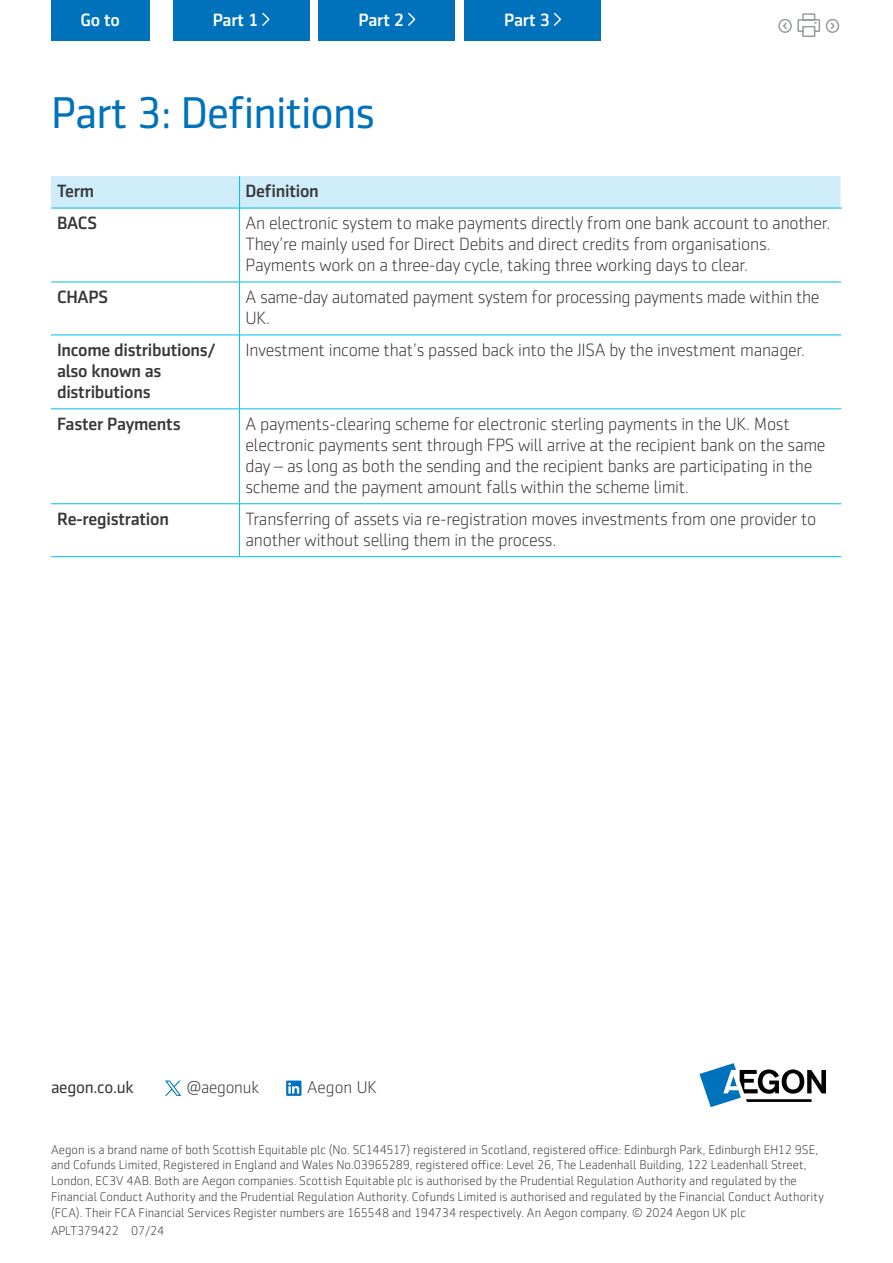
<style>
.page{position:relative;width:893px;height:1263px;background:#fff}
.page>*{position:absolute;margin:0;border:0;box-sizing:border-box;transform-origin:0 0}
.t1{font:45px "Sentico Sans DT";letter-spacing:-.02em;color:#0072bc}
.t2{font:300 18px/21px "Sentico Sans DT";letter-spacing:-.015em;color:#383839}
.t3{font:500 18px/21px "Sentico Sans DT";letter-spacing:-.015em;color:#383839}
.t4{font:500 18px "Sentico Sans DT";letter-spacing:-.015em;color:#fff}
.t5{font:300 17.25px "Sentico Sans DT";letter-spacing:-.015em;color:#383839}
.t6{font:17.25px "Sentico Sans DT";letter-spacing:-.015em;color:#383839}
.t7{font:300 12.75px/15.8px "Sentico Sans DT";letter-spacing:.005em;color:#383839}
.t8{font:300 12.75px "Sentico Sans DT";letter-spacing:-.015em;color:#383839}
</style>
<div class="page">
<div style="left:173px;top:0;width:136px;height:40px;background:#0072bc"></div>
<svg style="left:262px;top:12px;width:8px;height:14px"></svg>
<div style="left:51px;top:0;width:99px;height:40px;background:#0072bc"></div>
<div style="left:319px;top:0;width:136px;height:40px;background:#0072bc"></div>
<svg style="left:408px;top:12px;width:8px;height:14px"></svg>
<div style="left:465px;top:0;width:136px;height:40px;background:#0072bc"></div>
<svg style="left:554px;top:12px;width:7px;height:14px"></svg>
<svg style="left:778px;top:13px;width:62px;height:24px"></svg>
<div style="left:51px;top:176px;width:789px;height:32px;background:#ceecfa"></div>
<hr style="left:239px;top:176px;width:1px;height:32px;background:#00bdee">
<hr style="left:239px;top:208px;width:1px;height:74px;background:#00bdee">
<hr style="left:51px;top:282px;width:189px;height:1px;background:#00bdee">
<hr style="left:240px;top:282px;width:601px;height:1px;background:#00bdee">
<hr style="left:239px;top:282px;width:1px;height:53px;background:#00bdee">
<hr style="left:51px;top:335px;width:189px;height:1px;background:#00bdee">
<hr style="left:240px;top:335px;width:601px;height:1px;background:#00bdee">
<hr style="left:239px;top:335px;width:1px;height:74px;background:#00bdee">
<hr style="left:51px;top:409px;width:189px;height:1px;background:#00bdee">
<hr style="left:240px;top:409px;width:601px;height:1px;background:#00bdee">
<hr style="left:239px;top:409px;width:1px;height:95px;background:#00bdee">
<hr style="left:239px;top:504px;width:1px;height:52px;background:#00bdee">
<hr style="left:51px;top:503px;width:189px;height:1px;background:#00bdee">
<hr style="left:240px;top:503px;width:601px;height:1px;background:#00bdee">
<hr style="left:51px;top:556px;width:189px;height:1px;background:#00bdee">
<hr style="left:240px;top:556px;width:601px;height:1px;background:#00bdee">
<hr style="left:51px;top:208px;width:189px;height:1px;background:#00bdee">
<hr style="left:240px;top:208px;width:602px;height:1px;background:#00bdee">
<svg style="left:699px;top:1063px;width:127px;height:44px"></svg>
<svg style="left:165px;top:1080px;width:16px;height:16px"></svg>
<svg style="left:286px;top:1080px;width:15px;height:16px"></svg>
<p class="t4" style="left:81px;top:9px;width:41px">Go to</p>
<p class="t4" style="left:213px;top:10px;width:47px">Part 1</p>
<p class="t4" style="left:358px;top:10px;width:47px">Part 2</p>
<p class="t4" style="left:504px;top:10px;width:47px">Part 3</p>
<h1 class="t1" style="left:51px;top:88px;width:326px">Part 3: Definitions</h1>
<p class="t3" style="left:57px;top:181px;width:39px">Term</p>
<p class="t3" style="left:246px;top:181px;width:75px">Definition</p>
<p class="t3" style="left:57px;top:213px;width:41px">BACS</p>
<p class="t2" style="left:246px;top:213px;width:586px">An electronic system to make payments directly from one bank account to another.<br>They’re mainly used for Direct Debits and direct credits from organisations.<br>Payments work on a three-day cycle, taking three working days to clear.</p>
<p class="t3" style="left:57px;top:287px;width:53px">CHAPS</p>
<p class="t2" style="left:246px;top:287px;width:576px">A same-day automated payment system for processing payments made within the<br>UK.</p>
<p class="t3" style="left:57px;top:339px;width:161px">Income distributions/ also known as distributions</p>
<p class="t2" style="left:246px;top:340px;width:561px">Investment income that’s passed back into the JISA by the investment manager.</p>
<p class="t3" style="left:57px;top:413px;width:125px">Faster Payments</p>
<p class="t2" style="left:246px;top:414px;width:582px">A payments-clearing scheme for electronic sterling payments in the UK. Most electronic payments sent through FPS will arrive at the recipient bank on the same day – as long as both the sending and the recipient banks are participating in the scheme and the payment amount falls within the scheme limit.</p>
<p class="t3" style="left:57px;top:508px;width:113px">Re-registration</p>
<p class="t2" style="left:246px;top:509px;width:572px">Transferring of assets via re-registration moves investments from one provider to another without selling them in the process.</p>
<p class="t6" style="left:51px;top:1078px;width:84px">aegon.co.uk</p>
<p class="t5" style="left:186px;top:1078px;width:74px">@aegonuk</p>
<p class="t5" style="left:307px;top:1078px;width:72px">Aegon UK</p>
<p class="t7" style="left:51px;top:1141px;width:774px">Aegon is a brand name of both Scottish Equitable plc (No. SC144517) registered in Scotland, registered office: Edinburgh Park, Edinburgh EH12 9SE, and Cofunds Limited, Registered in England and Wales No.03965289, registered office: Level 26, The Leadenhall Building, 122 Leadenhall Street, London, EC3V 4AB. Both are Aegon companies. Scottish Equitable plc is authorised by the Prudential Regulation Authority and regulated by the Financial Conduct Authority and the Prudential Regulation Authority. Cofunds Limited is authorised and regulated by the Financial Conduct Authority (FCA). Their FCA Financial Services Register numbers are 165548 and 194734 respectively. An Aegon company. © 2024 Aegon UK plc</p>
<p class="t8" style="left:51px;top:1223px;width:115px">APLT379422 07/24</p>
</div>
